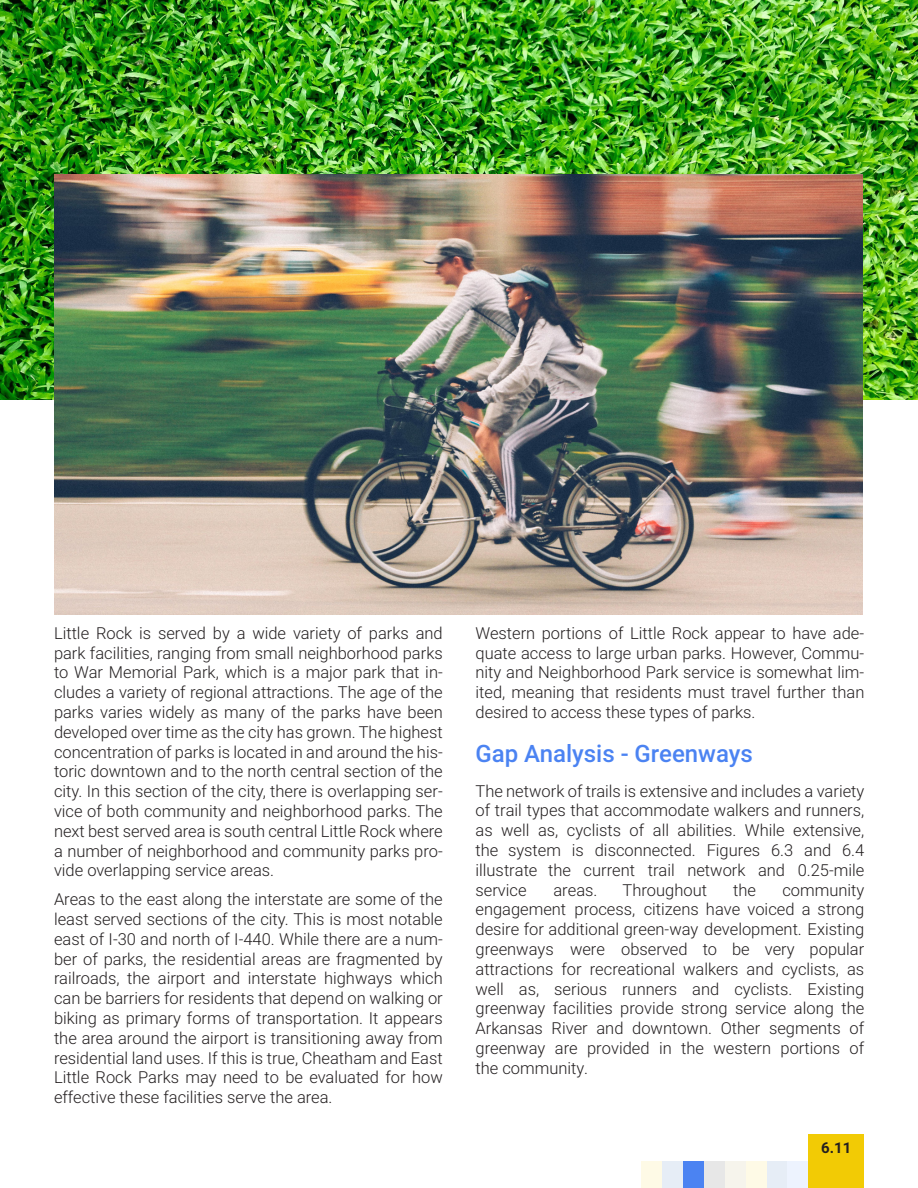
<style>
.page{position:relative;width:918px;height:1188px;background:#fff}
.page>*{position:absolute;margin:0;border:0;box-sizing:border-box;transform-origin:0 0}
.t1{font:500 24px "Roboto";color:#4b83f2}
.t2{font:300 16.5px/19.8px "Roboto";color:#231f20;text-align:justify}
.t3{font:700 15px "Roboto";color:#231f20}
</style>
<div class="page">
<div style="left:808px;top:1134px;width:56px;height:54px;background:#f2cb05"></div>
<img style="left:0;top:0;width:918px;height:400px">
<img style="left:54px;top:175px;width:808px;height:439px">
<div style="left:787px;top:1161px;width:21px;height:27px;background:#edf3fe"></div>
<div style="left:766px;top:1161px;width:21px;height:27px;background:#e6edf6"></div>
<div style="left:746px;top:1161px;width:20px;height:27px;background:#fefae6"></div>
<div style="left:725px;top:1161px;width:21px;height:27px;background:#f6f4ec"></div>
<div style="left:704px;top:1161px;width:21px;height:27px;background:#e7e7e7"></div>
<div style="left:683px;top:1161px;width:21px;height:27px;background:#4b83f2"></div>
<div style="left:662px;top:1161px;width:21px;height:27px;background:#e6edf6"></div>
<div style="left:642px;top:1161px;width:20px;height:27px;background:#fefae6"></div>
<p class="t2" style="left:54px;top:622px;width:390px">Little Rock is served by a wide variety of parks and park facilities, ranging from small neighborhood parks to War Memorial Park, which is a major park that in&shy;cludes a variety of regional attractions. The age of the parks varies widely as many of the parks have been developed over time as the city has grown. The highest concentration of parks is located in and around the his&shy;toric downtown and to the north central section of the city. In this section of the city, there is overlapping ser&shy;vice of both community and neighborhood parks. The next best served area is south central Little Rock where a number of neighborhood and community parks pro&shy;vide overlapping service areas.</p>
<p class="t2" style="left:54px;top:889px;width:390px">Areas to the east along the interstate are some of the least served sections of the city. This is most notable east of I-30 and north of I-440. While there are a num&shy;ber of parks, the residential areas are fragmented by railroads, the airport and interstate highways which can be barriers for residents that depend on walking or biking as primary forms of transportation. It appears the area around the airport is transitioning away from residential land uses. If this is true, Cheatham and East Little Rock Parks may need to be evaluated for how effective these facilities serve the area.</p>
<p class="t2" style="left:476px;top:622px;width:390px">Western portions of Little Rock appear to have ade&shy;quate access to large urban parks. However, Commu&shy;nity and Neighborhood Park service is somewhat lim&shy;ited, meaning that residents must travel further than desired to access these types of parks.</p>
<p class="t1" style="left:476px;top:736px;width:279px">Gap Analysis - Greenways</p>
<p class="t2" style="left:476px;top:780px;width:390px">The network of trails is extensive and includes a variety of trail types that accommodate walkers and runners, as well as, cyclists of all abilities. While extensive, the system is disconnected. Figures 6.3 and 6.4 illustrate the current trail network and 0.25-mile service</p>
<p class="t2" style="left:553px;top:879px;width:46px">areas.</p>
<p class="t2" style="left:623px;top:879px;width:86px">Throughout</p>
<p class="t2" style="left:733px;top:879px;width:24px">the</p>
<p class="t2" style="left:476px;top:879px;width:390px;text-indent:307px">community engagement process, citizens have voiced a strong desire for additional green-way development. Existing greenways were observed to be very popular attractions for recreational walkers and cyclists, as well as, serious runners and cyclists. Existing greenway facilities provide strong service along the Arkansas River and downtown. Other segments of greenway are provided in the western portions of the community.</p>
<p class="t3" style="left:821px;top:1137px;width:32px">6.11</p>
</div>
